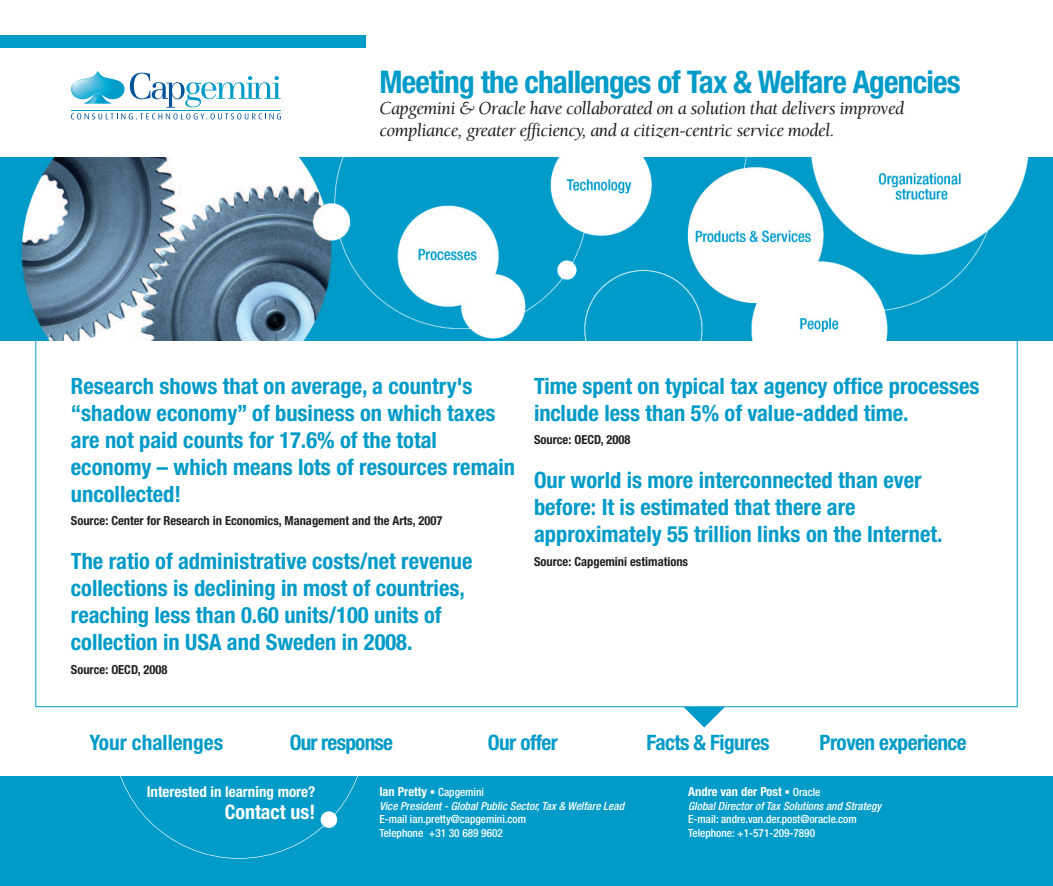
<style>
.page{position:relative;width:1053px;height:886px;background:#fff}
.page>*{position:absolute;margin:0;border:0;box-sizing:border-box;transform-origin:0 0}
.t1{font:700 condensed 31.25px "Helvetica Neue";letter-spacing:-.025em;color:#009bc8}
.t2{font:700 condensed 22.5px/27px "Helvetica Neue";color:#009bc8}
.t3{font:700 condensed 21.25px "Helvetica Neue";letter-spacing:-.025em;color:#009bc8}
.t4{font:700 condensed 21.25px "Helvetica Neue";color:#009bc8}
.t5{font:700 condensed 20px "Helvetica Neue";color:#fff}
.t6{font:italic 18.75px/21.2px "Berkeley";letter-spacing:-.025em;color:#231f20}
.t7{font:700 condensed 15px "Helvetica Neue";color:#fff}
.t8{font:700 condensed 12.5px "Helvetica Neue";color:#231f20}
.t9{font:700 condensed 12.5px "Helvetica Neue";color:#fff}
.t10{font:500 condensed 11.25px/13.5px "Helvetica Neue";color:#fff}
.t11{font:italic 500 condensed 11.25px/14.1px "Helvetica Neue";letter-spacing:.005em;color:#fff}
.s1{font-weight:700;font-style:normal;font-size:12.5px}
.s2{font-style:normal}
.s3{font-weight:500;font-size:11.25px}
</style>
<div class="page">
<div style="left:0;top:776px;width:1052px;height:110px;background:#009bc8"></div>
<div style="left:0;top:35px;width:365px;height:13px;background:#009bc8"></div>
<svg style="left:71px;top:73px;width:210px;height:46px"></svg>
<hr style="left:71px;top:110px;width:210px;height:1px;background:#009bc8">
<div style="left:320px;top:811px;width:17px;height:17px;background:#fff;border-radius:50%"></div>
<svg style="left:683px;top:707px;width:41px;height:20px"></svg>
<img style="left:0;top:158px;width:1052px;height:182px">
<h1 class="t1" style="left:379px;top:71px;width:582px">Meeting the challenges of Tax &amp; Welfare Agencies</h1>
<p class="t6" style="left:379px;top:100px;width:526px">Capgemini &amp; Oracle have collaborated on a solution that delivers improved compliance, greater efficiency, and a citizen-centric service model.</p>
<p class="t2" style="left:71px;top:374px;width:446px">Research shows that on average, a country's “shadow economy” of business on which taxes are not paid counts for 17.6% of the total economy – which means lots of resources remain uncollected!</p>
<p class="t8" style="left:71px;top:516px;width:373px">Source: Center for Research in Economics, Management and the Arts, 2007</p>
<p class="t2" style="left:71px;top:550px;width:403px">The ratio of administrative costs/net revenue collections is declining in most of countries, reaching less than 0.60 units/100 units of collection in USA and Sweden in 2008.</p>
<p class="t8" style="left:71px;top:665px;width:98px">Source: OECD, 2008</p>
<p class="t2" style="left:534px;top:374px;width:447px">Time spent on typical tax agency office processes include less than 5% of value-added time.</p>
<p class="t8" style="left:534px;top:435px;width:98px">Source: OECD, 2008</p>
<p class="t2" style="left:534px;top:469px;width:410px">Our world is more interconnected than ever before: It is estimated that there are approximately 55 trillion links on the Internet.</p>
<p class="t8" style="left:534px;top:557px;width:156px">Source: Capgemini estimations</p>
<p class="t4" style="left:90px;top:735px;width:135px">Your challenges</p>
<p class="t3" style="left:290px;top:735px;width:105px">Our response</p>
<p class="t3" style="left:488px;top:735px;width:71px">Our offer</p>
<p class="t3" style="left:646px;top:735px;width:124px">Facts &amp; Figures</p>
<p class="t3" style="left:819px;top:735px;width:149px">Proven experience</p>
<p class="t7" style="left:147px;top:787px;width:170px">Interested in learning more?</p>
<p class="t5" style="left:225px;top:805px;width:92px">Contact us!</p>
<p class="t11" style="left:379px;top:785px;width:246px"><span class="s1">Ian Pretty</span> <span class="s2">• Capgemini<br></span>Vice President - Global Public Sector, Tax &amp; Welfare Lead</p>
<p class="t10" style="left:379px;top:813px;width:148px">E-mail ian.pretty@capgemini.com<br>Telephone +31 30 689 9602</p>
<p class="t9" style="left:688px;top:787px;width:134px">Andre van der Post <span class="s3">• Oracle</span></p>
<p class="t11" style="left:688px;top:800px;width:194px">Global Director of Tax Solutions and Strategy</p>
<p class="t10" style="left:688px;top:813px;width:170px">E-mail: andre.van.der.post@oracle.com<br>Telephone: +1-571-209-7890</p>
</div>
